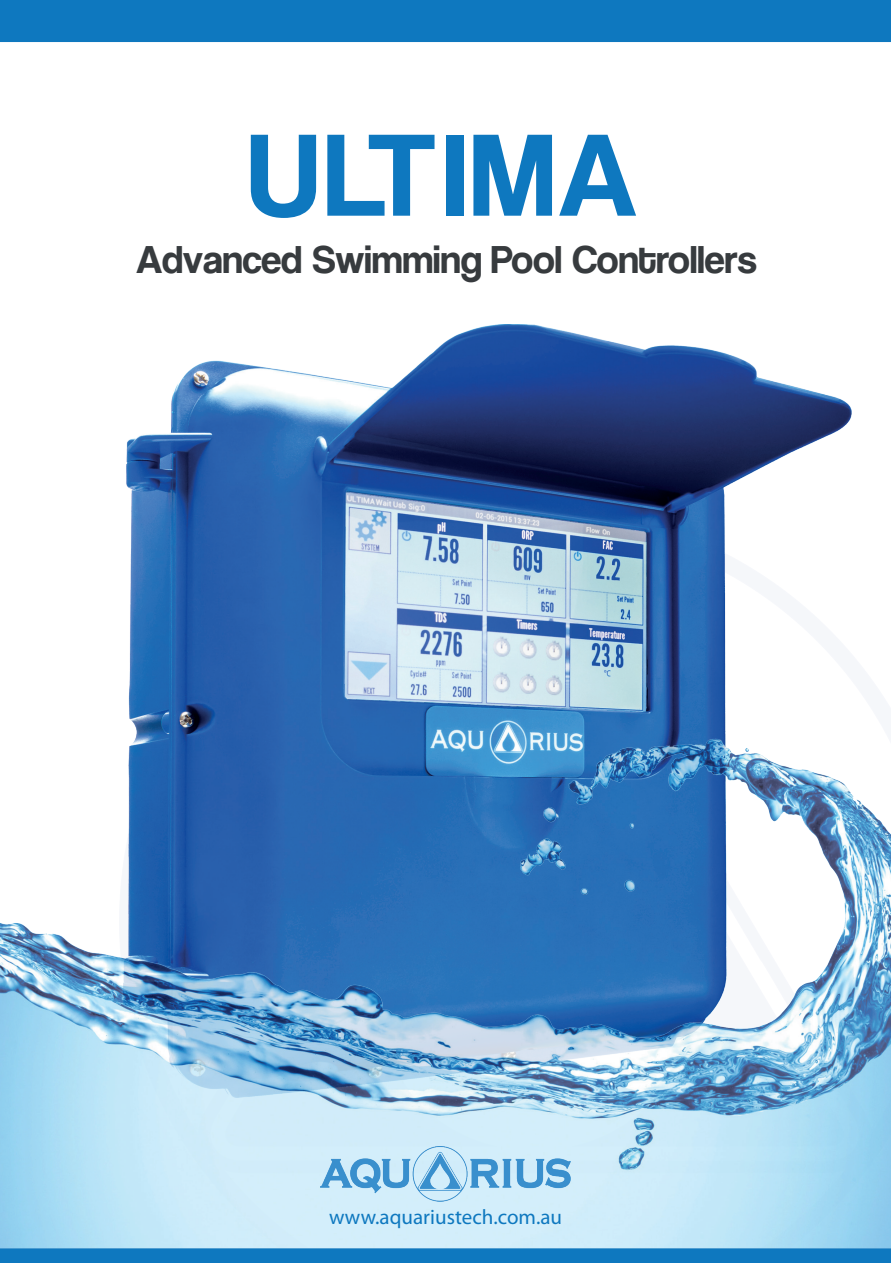
<style>
.page{position:relative;width:891px;height:1263px;background:#fff}
.page>*{position:absolute;margin:0;border:0;box-sizing:border-box;transform-origin:0 0}
.t1{font:112.5px "Coolvetica";letter-spacing:.025em;color:#0e78bf}
.t2{font:37.5px "Coolvetica";color:#373b3e}
.t3{font:21px "Myriad Pro";color:#0e78bf}
</style>
<div class="page">
<img style="left:0;top:0;width:891px;height:417px">
<img style="left:123px;top:325px;width:728px;height:412px">
<img style="left:345px;top:492px;width:302px;height:220px">
<img style="left:0;top:737px;width:891px;height:526px">
<img style="left:321px;top:1146px;width:250px;height:55px">
<h1 class="t1" style="left:247px;top:117px;width:391px">ULTIMA</h1>
<p class="t2" style="left:136px;top:240px;width:622px">Advanced Swimming Pool Controllers</p>
<p class="t3" style="left:329px;top:1204px;width:234px">www.aquariustech.com.au</p>
</div>
